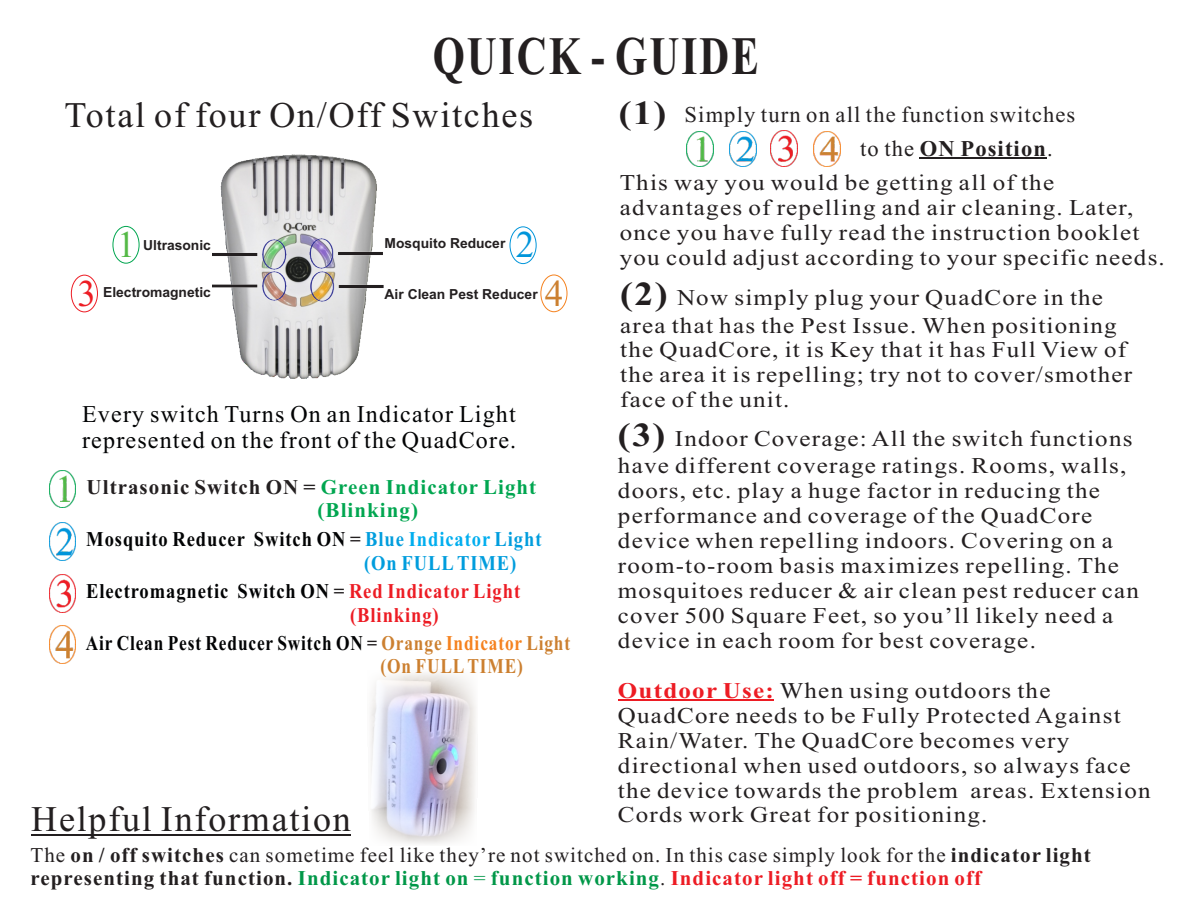
<style>
.page{position:relative;width:1188px;height:918px;background:#fff}
.page>*{position:absolute;margin:0;border:0;box-sizing:border-box;transform-origin:0 0}
.t1{font:700 54px "Times New Roman";letter-spacing:.05em;color:#231f20;scale:.76 1}
.t2{font:37.8px "Times New Roman";color:#cc8030}
.t3{font:37.8px "Times New Roman";color:#ed1c24}
.t4{font:37.8px "Times New Roman";color:#0095da}
.t5{font:37.65px "Times New Roman";color:#55b947}
.t6{font:36px "Times New Roman";letter-spacing:.05em;color:#231f20}
.t7{font:700 33.75px "Times New Roman";color:#231f20;scale:1.11 1}
.t8{font:24px/26.5px "Times New Roman";letter-spacing:.05em;color:#020304}
.t9{font:22.5px/24.9px "Times New Roman";letter-spacing:.05em;color:#231f20;scale:1.11 1}
.t10{font:22.5px/34.2px "Times New Roman";letter-spacing:.05em;color:#231f20}
.t11{font:21px/23.2px "Times New Roman";letter-spacing:.05em;color:#231f20}
.t12{font:700 21px/23.2px "Times New Roman";letter-spacing:.05em;color:#020304;scale:.83 1}
.t13{font:700 21px/23.2px "Times New Roman";letter-spacing:.05em;color:#020304;scale:.88 1}
.t14{font:700 21px/23.2px "Times New Roman";letter-spacing:.05em;color:#ed1c24;scale:.88 1}
.t15{font:700 21px/23.2px "Times New Roman";letter-spacing:.05em;color:#00a650}
.t16{font:700 13.8px "Arial";color:#231f20}
.s1{font-weight:700}
.s2{color:#231f20}
.s3{color:#009ddd}
.s4{color:#00aeef}
.s5{color:#020304}
.s6{color:#cc8030}
.s7{color:#f5821f}
.s8{font-weight:700;font-size:33.75px}
.s9{font-weight:700;color:#ed1c24}
.s10{font-weight:700;color:#009748}
.s11{color:#009748}
</style>
<div class="page">
<img style="left:414px;top:716px;width:15px;height:83px">
<svg style="left:370px;top:716px;width:44px;height:83px"></svg>
<svg style="left:370px;top:673px;width:59px;height:43px"></svg>
<svg style="left:371px;top:799px;width:58px;height:45px"></svg>
<svg style="left:429px;top:672px;width:47px;height:172px;background:#d0ccd7"></svg>
<img style="left:686px;top:131px;width:27px;height:35px">
<img style="left:49px;top:470px;width:27px;height:38px">
<img style="left:771px;top:131px;width:27px;height:35px">
<img style="left:49px;top:575px;width:27px;height:37px">
<img style="left:814px;top:131px;width:27px;height:36px">
<img style="left:49px;top:626px;width:27px;height:37px">
<img style="left:730px;top:131px;width:26px;height:35px">
<img style="left:49px;top:523px;width:27px;height:37px">
<div style="left:540px;top:275px;width:27px;height:37px;border:1px solid #f5821f;border-radius:50%"></div>
<hr style="left:618px;top:700px;width:156px;height:1px;background:#ed1c24">
<hr style="left:31px;top:835px;width:320px;height:1px;background:#231f20">
<img style="left:212px;top:155px;width:172px;height:224px">
<img style="left:212px;top:271px;width:74px;height:30px">
<div style="left:71px;top:275px;width:27px;height:37px;border:1px solid #ed1c24;border-radius:50%"></div>
<img style="left:310px;top:272px;width:73px;height:30px">
<img style="left:213px;top:239px;width:73px;height:30px">
<div style="left:113px;top:226px;width:26px;height:38px;border:1px solid #00a650;border-radius:50%"></div>
<img style="left:310px;top:238px;width:73px;height:30px">
<div style="left:510px;top:226px;width:27px;height:38px;border:1px solid #0095da;border-radius:50%"></div>
<hr style="left:920px;top:158px;width:127px;height:1px;background:#231f20">
<h1 class="t1" style="left:433px;top:37px;width:431px">QUICK - GUIDE</h1>
<h3 class="t7" style="left:619px;top:101px;width:44px">(1)</h3>
<h3 class="t6" style="left:65px;top:102px;width:470px">Total of four On/Off Switches</h3>
<p class="t10" style="left:860px;top:99px;width:217px;text-indent:-176px">Simply turn on all the function switches to the <span class="s1">ON Position</span>.</p>
<h3 class="t5" style="left:117px;top:231px;width:20px">1</h3>
<p class="t16" style="left:143px;top:240px;width:69px">Ultrasonic</p>
<p class="t16" style="left:385px;top:238px;width:122px">Mosquito Reducer</p>
<h2 class="t4" style="left:516px;top:231px;width:20px">2</h2>
<h2 class="t3" style="left:77px;top:280px;width:20px">3</h2>
<p class="t16" style="left:103px;top:287px;width:109px">Electromagnetic</p>
<p class="t16" style="left:385px;top:289px;width:155px">Air Clean Pest Reducer</p>
<h2 class="t2" style="left:545px;top:280px;width:20px">4</h2>
<p class="t8" style="left:82px;top:403px;width:436px">Every switch Turns On an Indicator Light represented on the front of the QuadCore.</p>
<p class="t15" style="left:318px;top:477px;width:220px;text-indent:-231px"><span class="s2">Ultrasonic Switch ON =</span> Green Indicator Light (Blinking)</p>
<p class="t13" style="left:364px;top:530px;width:203px;text-indent:-278px">Mosquito Reducer Switch ON <span class="s2">=</span> <span class="s3">Blue</span> <span class="s4">Indicator</span> <span class="s3">Light (On FULL TIME)</span></p>
<p class="t14" style="left:350px;top:582px;width:195px;text-indent:-264px"><span class="s5">Electromagnetic Switch ON</span> <span class="s2">=</span> Red Indicator Light (Blinking)</p>
<p class="t12" style="left:381px;top:633px;width:230px;text-indent:-295px">Air Clean Pest Reducer Switch ON <span class="s2">=</span> <span class="s6">Orange</span> <span class="s7">Indicator</span> <span class="s6">Light (On FULL TIME)</span></p>
<h3 class="t6" style="left:31px;top:806px;width:321px">Helpful Information</h3>
<p class="t9" style="left:620px;top:173px;width:493px">This way you would be getting all of the advantages of repelling and air cleaning. Later, once you have fully read the instruction booklet you could adjust according to your specific needs.</p>
<p class="t9" style="left:620px;top:286px;width:449px;line-height:27.5px"><span class="s8">(2)</span> Now simply plug your QuadCore in the area that has the Pest Issue. When positioning</p>
<p class="t9" style="left:620px;top:340px;width:463px">the QuadCore, it is Key that it has Full View of the area it is repelling; try not to cover/smother face of the unit.</p>
<p class="t9" style="left:618px;top:427px;width:465px;line-height:27.5px"><span class="s8">(3)</span> Indoor Coverage: All the switch functions have different coverage ratings. Rooms, walls,</p>
<p class="t9" style="left:618px;top:480px;width:471px">doors, etc. play a huge factor in reducing the performance and coverage of the QuadCore device when repelling indoors. Covering on a room-to-room basis maximizes repelling. The mosquitoes reducer &amp; air clean pest reducer can cover 500 Square Feet, so you’ll likely need a device in each room for best coverage.</p>
<p class="t9" style="left:618px;top:680px;width:481px"><span class="s9">Outdoor Use:</span> When using outdoors the QuadCore needs to be Fully Protected Against Rain/Water. The QuadCore becomes very directional when used outdoors, so always face the device towards the problem areas. Extension Cords work Great for positioning.</p>
<p class="t11" style="left:30px;top:846px;width:1062px">The <span class="s1">on / off switches</span> can sometime feel like they’re not switched on. In this case simply look for the <span class="s1">indicator light representing that function.</span> <span class="s10">Indicator light on</span> <span class="s11">=</span> <span class="s10">function working</span>. <span class="s9">Indicator light off = function off</span></p>
</div>
